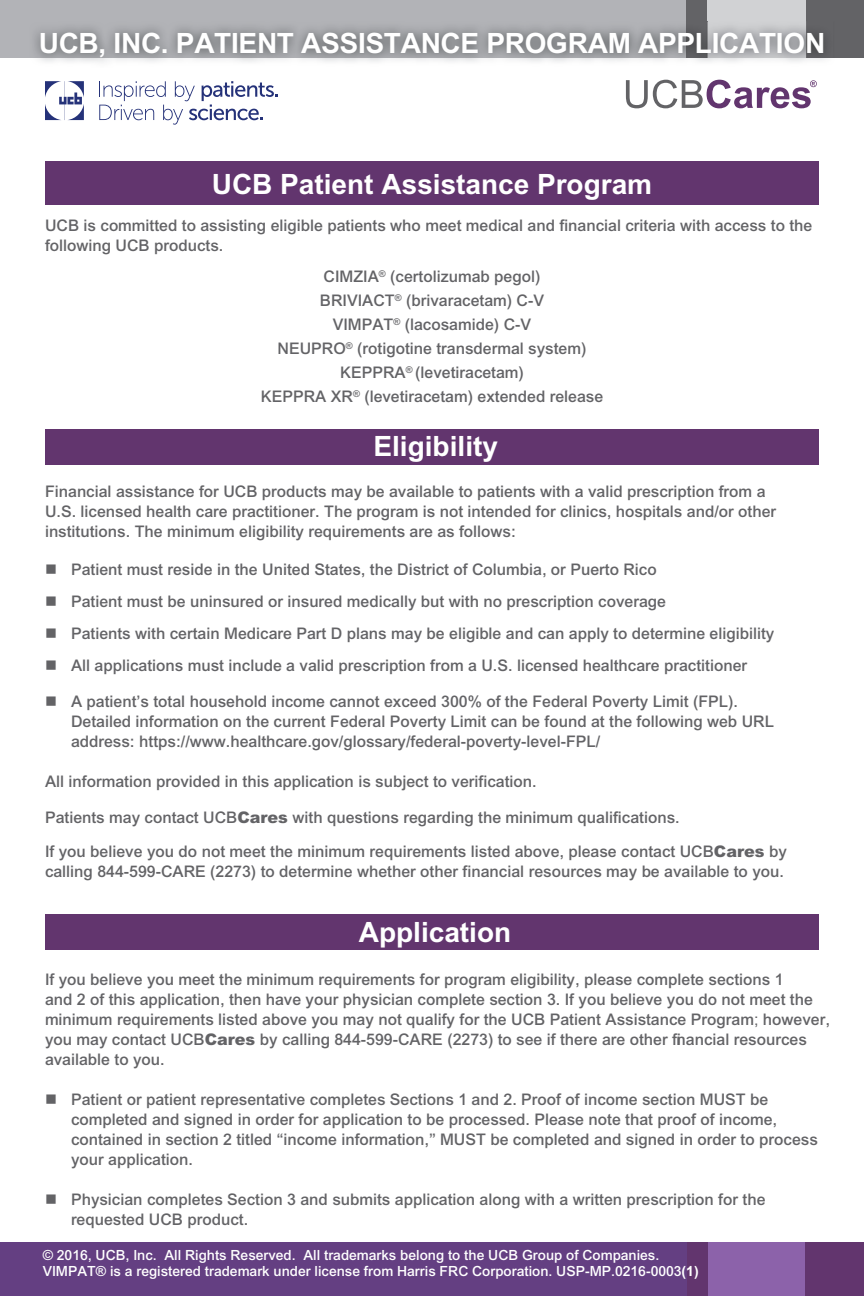
<style>
.page{position:relative;width:864px;height:1296px;background:#fff}
.page>*{position:absolute;margin:0;border:0;box-sizing:border-box;transform-origin:0 0}
.t1{font:700 28px "Arial";color:#fff}
.t2{font:500 16px/20px "Arial";color:#636366}
.t3{font:500 14px/16.2px "Arial";color:#fff}
.s1{font-weight:900}
.s2{font-weight:400}
.s3{font-weight:700}
</style>
<div class="page">
<div style="left:0;top:1242px;width:689px;height:54px;background:#643f82"></div>
<div style="left:687px;top:1242px;width:21px;height:54px;background:#62356e"></div>
<div style="left:708px;top:1242px;width:100px;height:54px;background:#8c62aa"></div>
<div style="left:806px;top:1242px;width:58px;height:54px;background:#62356e"></div>
<div style="left:45px;top:162px;width:774px;height:43px;background:#62356e"></div>
<div style="left:45px;top:429px;width:774px;height:36px;background:#62356e"></div>
<div style="left:45px;top:914px;width:774px;height:36px;background:#62356e"></div>
<svg style="left:45px;top:81px;width:39px;height:39px"></svg>
<svg style="left:99px;top:81px;width:179px;height:44px"></svg>
<div style="left:0;top:0;width:686px;height:58px;background:#b2b3b7"></div>
<div style="left:686px;top:0;width:22px;height:58px;background:#636366"></div>
<div style="left:708px;top:0;width:101px;height:58px;background:#d1d2d4"></div>
<div style="left:806px;top:0;width:58px;height:58px;background:#636366"></div>
<img style="left:32px;top:22px;width:774px;height:36px">
<img style="left:806px;top:22px;width:24px;height:36px">
<svg style="left:626px;top:80px;width:191px;height:28px"></svg>
<h1 class="t1" style="left:39px;top:27px;width:788px">UCB, INC. PATIENT ASSISTANCE PROGRAM APPLICATION</h1>
<h1 class="t1" style="left:212px;top:168px;width:442px">UCB Patient Assistance Program</h1>
<p class="t2" style="left:45px;top:215px;width:769px">UCB is committed to assisting eligible patients who meet medical and financial criteria with access to the following UCB products.</p>
<p class="t2" style="left:261px;top:265px;width:344px;line-height:24px;text-align:center">CIMZIA<sup>®</sup> (certolizumab pegol)<br>BRIVIACT<sup>®</sup> (brivaracetam) C-V<br>VIMPAT<sup>®</sup> (lacosamide) C-V<br>NEUPRO<sup>®</sup> (rotigotine transdermal system)<br>KEPPRA<sup>®</sup> (levetiracetam)<br>KEPPRA XR<sup>®</sup> (levetiracetam) extended release</p>
<h1 class="t1" style="left:374px;top:429px;width:126px">Eligibility</h1>
<p class="t2" style="left:45px;top:481px;width:733px">Financial assistance for UCB products may be available to patients with a valid prescription from a<br>U.S. licensed health care practitioner. The program is not intended for clinics, hospitals and/or other institutions. The minimum eligibility requirements are as follows:</p>
<p class="t2" style="left:45px;top:559px;width:613px">■ Patient must reside in the United States, the District of Columbia, or Puerto Rico</p>
<p class="t2" style="left:45px;top:591px;width:623px">■ Patient must be uninsured or insured medically but with no prescription coverage</p>
<p class="t2" style="left:45px;top:623px;width:731px">■ Patients with certain Medicare Part D plans may be eligible and can apply to determine eligibility</p>
<p class="t2" style="left:45px;top:655px;width:704px">■ All applications must include a valid prescription from a U.S. licensed healthcare practitioner</p>
<p class="t2" style="left:71px;top:691px;width:705px;text-indent:-26px">■ A patient’s total household income cannot exceed 300% of the Federal Poverty Limit (FPL).<br>Detailed information on the current Federal Poverty Limit can be found at the following web URL address: https://www.healthcare.gov/glossary/federal-poverty-level-FPL/</p>
<p class="t2" style="left:45px;top:772px;width:493px">All information provided in this application is subject to verification.</p>
<p class="t2" style="left:45px;top:801px;width:743px;line-height:34px">Patients may contact UCB<span class="s1">Cares</span> with questions regarding the minimum qualifications.<br>If you believe you do not meet the minimum requirements listed above, please contact UCB<span class="s1">Cares</span> by</p>
<p class="t2" style="left:45px;top:862px;width:741px">calling 844-599-CARE (2273) to determine whether other financial resources may be available to you.</p>
<h1 class="t1" style="left:359px;top:915px;width:154px">Application</h1>
<p class="t2" style="left:45px;top:970px;width:786px">If you believe you meet the minimum requirements for program eligibility, please complete sections 1<br>and 2 of this application, then have your physician complete section 3. If you believe you do not meet the minimum requirements listed above you may not qualify for the UCB Patient Assistance Program<span class="s2">;</span> however, you may contact UCB<span class="s1">Cares</span> by calling 844-599-CARE (2273) to see if there are other financial resources available to you.</p>
<p class="t2" style="left:71px;top:1090px;width:748px;text-indent:-26px">■ Patient or patient representative completes Sections 1 and 2. Proof of income section MUST be completed and signed in order for application to be processed. Please note that proof of income, contained in section 2 titled “income information,” MUST be completed and signed in order to process your application.</p>
<p class="t2" style="left:71px;top:1190px;width:696px;text-indent:-26px">■ Physician completes Section 3 and submits application along with a written prescription for the requested UCB product.</p>
<p class="t3" style="left:43px;top:1247px;width:657px">© 2016, UCB, Inc. All Rights Reserved. All trademarks belong to the UCB Group of Companies.<br>VIMPAT® is a registered trademark under license from Harris FRC Corporation. USP-MP.0216-0003<span class="s3">(1)</span></p>
</div>
